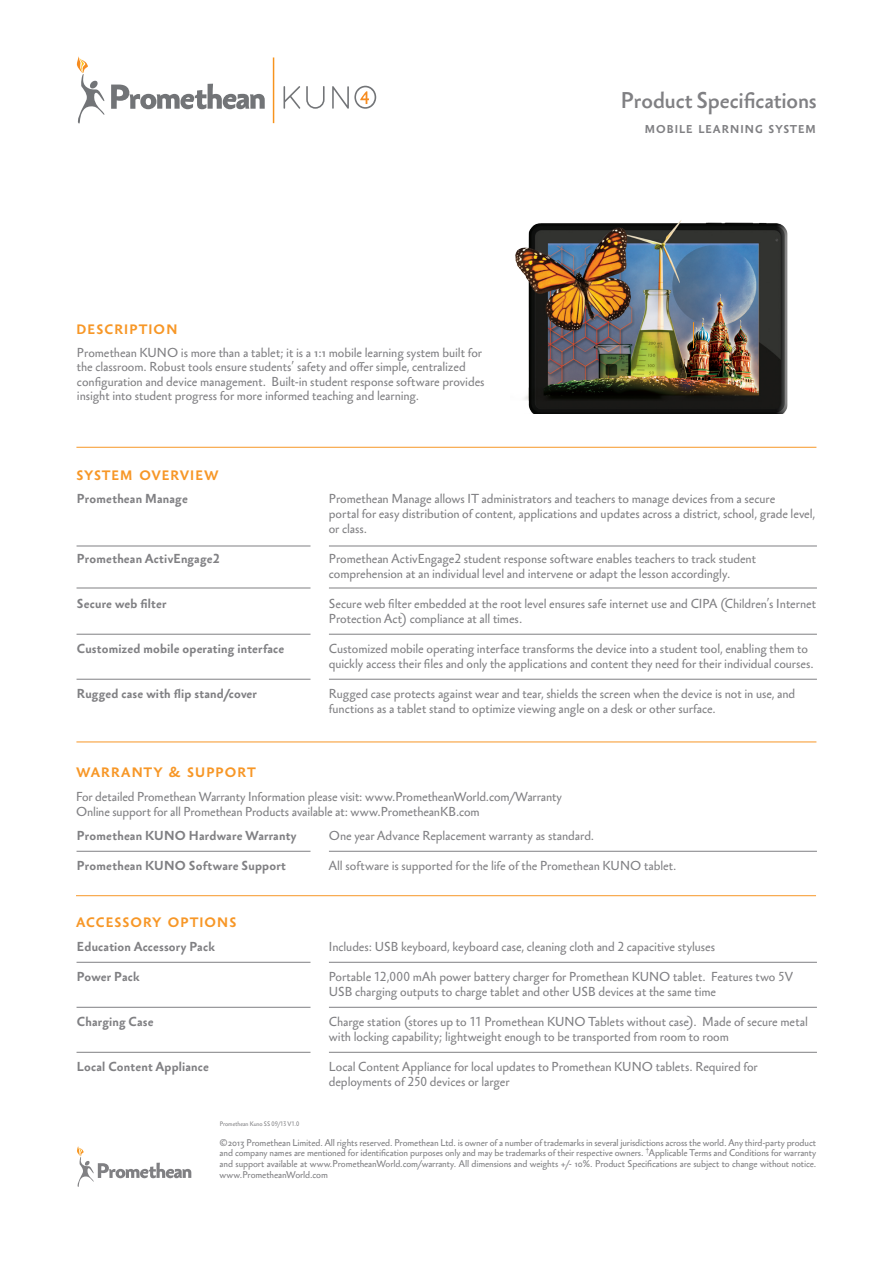
<style>
.page{position:relative;width:893px;height:1263px;background:#fff}
.page>*{position:absolute;margin:0;border:0;box-sizing:border-box;transform-origin:0 0}
.t1{font:21px "Sebastian Medium UCF";color:#808083}
.t2{font:700 12.6px "Sebastian Text UCF";letter-spacing:.09em;color:#f79727}
.t3{font:12px/15px "Sebastian Text UCF";letter-spacing:-.005em;color:#808083}
.Product_Descriptor_C{font:12px/14.4px "Sebastian Text";letter-spacing:-.005em;color:#808083}
.t4{font:700 12px "Sebastian Text UCF";letter-spacing:.02em;color:#808083}
.t5{font:700 10.5px "Sebastian Text UCF";letter-spacing:.105em;color:#808083}
.t6{font:9px/10.8px "Sebastian Text";letter-spacing:-.01em;color:#808083}
.t7{font:6px "Sebastian Text UCF";letter-spacing:.005em;color:#808083;scale:.96 1}
.t8{font:6px "Sebastian Text";color:#808083}
.s1{font-size:13.5px}
</style>
<div class="page">
<svg style="left:77px;top:1146px;width:114px;height:41px"></svg>
<svg style="left:284px;top:86px;width:16px;height:23px"></svg>
<svg style="left:306px;top:86px;width:19px;height:23px"></svg>
<svg style="left:76px;top:56px;width:29px;height:68px"></svg>
<svg style="left:111px;top:84px;width:154px;height:25px"></svg>
<svg style="left:332px;top:86px;width:44px;height:23px"></svg>
<hr style="left:273px;top:57px;width:1px;height:66px;background:#f7931d">
<img style="left:515px;top:220px;width:273px;height:194px">
<svg style="left:693px;top:322px;width:1px;height:26px"></svg>
<hr style="left:77px;top:546px;width:233px;height:1px;background:#808083">
<hr style="left:76px;top:447px;width:740px;height:1px;background:#f79727">
<hr style="left:76px;top:741px;width:740px;height:1px;background:#f79727">
<hr style="left:77px;top:634px;width:233px;height:1px;background:#808083">
<hr style="left:77px;top:588px;width:233px;height:1px;background:#808083">
<hr style="left:329px;top:634px;width:488px;height:1px;background:#808083">
<hr style="left:329px;top:588px;width:488px;height:1px;background:#808083">
<hr style="left:329px;top:546px;width:488px;height:1px;background:#808083">
<hr style="left:77px;top:679px;width:233px;height:1px;background:#808083">
<hr style="left:329px;top:679px;width:488px;height:1px;background:#808083">
<hr style="left:77px;top:851px;width:233px;height:1px;background:#808083">
<hr style="left:329px;top:851px;width:488px;height:1px;background:#808083">
<hr style="left:77px;top:962px;width:233px;height:1px;background:#808083">
<hr style="left:329px;top:962px;width:488px;height:1px;background:#808083">
<hr style="left:76px;top:895px;width:740px;height:1px;background:#f79727">
<hr style="left:77px;top:1007px;width:233px;height:1px;background:#808083">
<hr style="left:329px;top:1007px;width:488px;height:1px;background:#808083">
<hr style="left:77px;top:1052px;width:233px;height:1px;background:#808083">
<hr style="left:329px;top:1052px;width:488px;height:1px;background:#808083">
<h1 class="t1" style="left:621px;top:87px;width:197px">Product Specifications</h1>
<p class="t2" style="left:77px;top:321px;width:102px">DESCRIPTION</p>
<p class="Product_Descriptor_C" style="left:77px;top:345px;width:409px">Promethean KUNO is more than a tablet; it is a 1:1 mobile learning system built for the classroom. Robust tools ensure students’ safety and offer simple, centralized configuration and device management. Built-in student response software provides insight into student progress for more informed teaching and learning.</p>
<p class="t2" style="left:77px;top:467px;width:143px">SYSTEM OVERVIEW</p>
<p class="t5" style="left:645px;top:122px;width:173px">MOBILE LEARNING SYSTEM</p>
<p class="t4" style="left:77px;top:491px;width:112px">Promethean Manage</p>
<p class="t4" style="left:77px;top:551px;width:144px">Promethean ActivEngage2</p>
<p class="t4" style="left:77px;top:596px;width:91px">Secure web filter</p>
<p class="t4" style="left:77px;top:641px;width:209px">Customized mobile operating interface</p>
<p class="t4" style="left:77px;top:686px;width:181px">Rugged case with flip stand/cover</p>
<p class="t3" style="left:329px;top:491px;width:488px">Promethean Manage allows IT administrators and teachers to manage devices from a secure<br>portal for easy distribution of content, applications and updates across a district, school, grade level, or class.</p>
<p class="t3" style="left:329px;top:551px;width:429px">Promethean ActivEngage2 student response software enables teachers to track student comprehension at an individual level and intervene or adapt the lesson accordingly.</p>
<p class="t3" style="left:329px;top:596px;width:489px">Secure web filter embedded at the root level ensures safe internet use and CIPA (Children’s Internet<br>Protection Act) compliance at all times.</p>
<p class="t3" style="left:329px;top:641px;width:486px">Customized mobile operating interface transforms the device into a student tool, enabling them to quickly access their files and only the applications and content they need for their individual courses.</p>
<p class="t3" style="left:329px;top:686px;width:468px">Rugged case protects against wear and tear, shields the screen when the device is not in use, and functions as a tablet stand to optimize viewing angle on a desk or other surface.</p>
<p class="t2" style="left:77px;top:764px;width:181px">WARRANTY <span class="s1">&amp;</span> SUPPORT</p>
<p class="t3" style="left:76px;top:790px;width:487px">For detailed Promethean Warranty Information please visit: www.PrometheanWorld.com/Warranty</p>
<p class="t3" style="left:76px;top:805px;width:405px">Online support for all Promethean Products available at: www.PrometheanKB.com</p>
<p class="t4" style="left:77px;top:828px;width:221px">Promethean KUNO Hardware Warranty</p>
<p class="t4" style="left:77px;top:858px;width:210px">Promethean KUNO Software Support</p>
<p class="t3" style="left:329px;top:828px;width:267px">One year Advance Replacement warranty as standard.</p>
<p class="t3" style="left:329px;top:858px;width:349px">All software is supported for the life of the Promethean KUNO tablet.</p>
<p class="t2" style="left:77px;top:914px;width:161px">ACCESSORY OPTIONS</p>
<p class="t4" style="left:77px;top:939px;width:139px">Education Accessory Pack</p>
<p class="t4" style="left:77px;top:969px;width:64px">Power Pack</p>
<p class="t4" style="left:77px;top:1014px;width:78px">Charging Case</p>
<p class="t4" style="left:77px;top:1059px;width:133px">Local Content Appliance</p>
<p class="t3" style="left:329px;top:939px;width:388px">Includes: USB keyboard, keyboard case, cleaning cloth and 2 capacitive styluses</p>
<p class="t3" style="left:329px;top:969px;width:466px">Portable 12,000 mAh power battery charger for Promethean KUNO tablet. Features two 5V<br>USB charging outputs to charge tablet and other USB devices at the same time</p>
<p class="t3" style="left:329px;top:1014px;width:480px">Charge station (stores up to 11 Promethean KUNO Tablets without case). Made of secure metal with locking capability; lightweight enough to be transported from room to room</p>
<p class="t3" style="left:329px;top:1059px;width:430px">Local Content Appliance for local updates to Promethean KUNO tablets. Required for deployments of 250 devices or larger</p>
<p class="t7" style="left:220px;top:1120px;width:84px">Promethean Kuno SS 09/13 V1.0</p>
<p class="t6" style="left:220px;top:1137px;width:598px">©2013 Promethean Limited. All rights reserved. Promethean Ltd. is owner of a number of trademarks in several jurisdictions across the world. Any third-party product and company names are mentioned for identification purposes only and may be trademarks of their respective owners.</p>
<p class="t8" style="left:646px;top:1146px;width:5px">†</p>
<p class="t6" style="left:220px;top:1148px;width:598px;text-align:justify;text-indent:429px">Applicable Terms and Conditions for warranty and support available at www.PrometheanWorld.com/warranty. All dimensions and weights +/- 10%. Product Specifications are subject to change without notice. www.PrometheanWorld.com</p>
</div>
